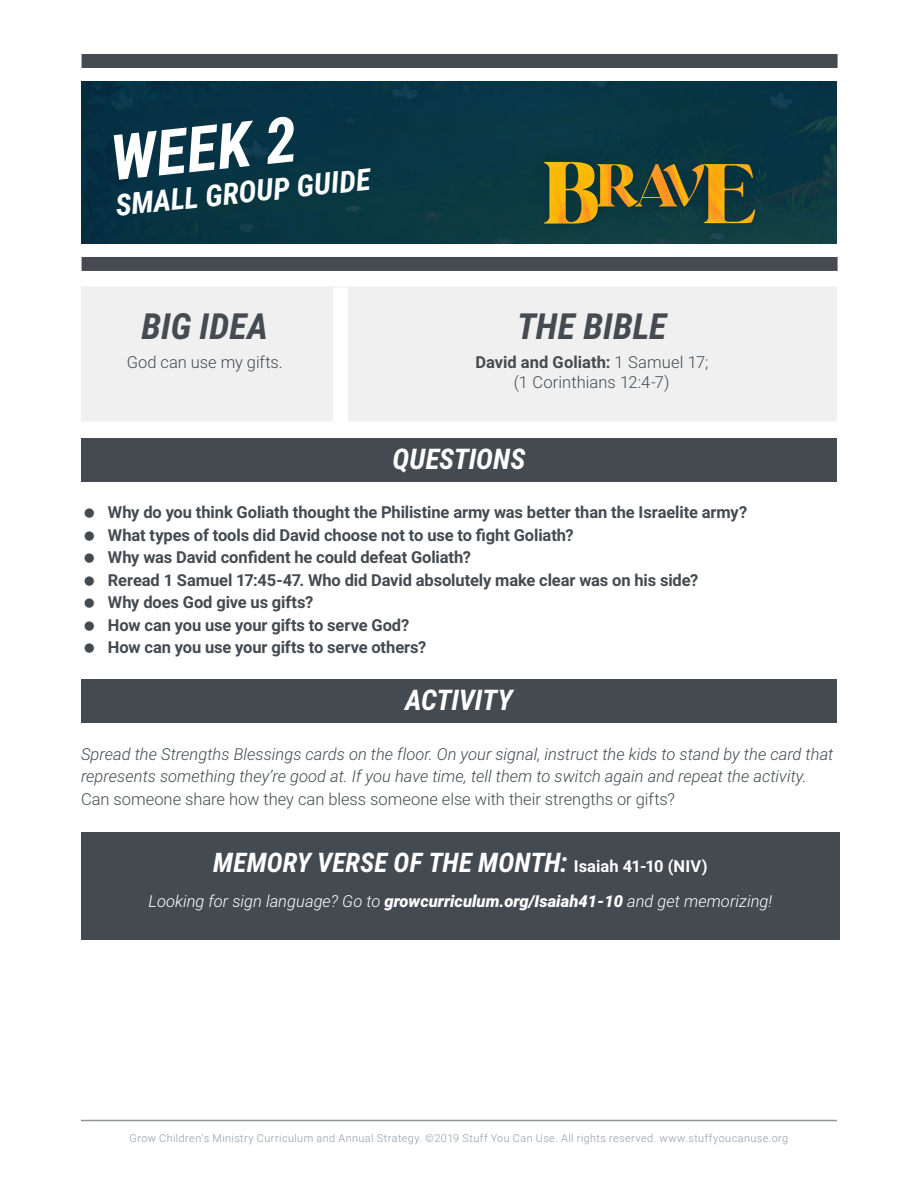
<style>
.page{position:relative;width:918px;height:1188px;background:#fff}
.page>*{position:absolute;margin:0;border:0;box-sizing:border-box;transform-origin:0 0}
.t1{font:italic 700 63px "Roboto Condensed";color:#fff}
.t2{font:italic 700 36px "Roboto Condensed";color:#454b51}
.t3{font:italic 700 30px "Roboto Condensed";color:#fff}
.t4{font:italic 700 28.5px "Roboto Condensed";letter-spacing:-.005em;color:#fff}
.t5{font:italic 700 27px "Roboto Condensed";letter-spacing:.005em;color:#fff}
.t6{font:700 16.5px/22.5px "Roboto";letter-spacing:-.005em;color:#434a50}
.t7{font:italic 300 16.5px/22.5px "Roboto";color:#434a50}
.t8{font:italic 300 16.5px "Roboto";color:#fff}
.t9{font:300 16.5px "Roboto";letter-spacing:-.005em;color:#444a50}
.t10{font:300 16.5px/19.8px "Roboto";color:#434a50;text-align:center}
.t11{font:300 10.8px "Roboto";letter-spacing:.04em;color:#8f99a6}
.s1{font-weight:700;color:#454b51}
.s2{font-family:"Roboto";font-style:normal;font-size:16.5px}
.s3{font-weight:900}
</style>
<div class="page">
<hr style="left:81px;top:1120px;width:756px;height:1px;background:#8d949e">
<div style="left:82px;top:54px;width:756px;height:14px;background:#454b51"></div>
<div style="left:82px;top:257px;width:756px;height:14px;background:#454b51"></div>
<img style="left:81px;top:81px;width:756px;height:162px">
<div style="left:81px;top:286px;width:756px;height:136px;background:#f0f0f0"></div>
<div style="left:333px;top:288px;width:15px;height:134px;background:#fff"></div>
<div style="left:81px;top:438px;width:756px;height:44px;background:#434a50"></div>
<div style="left:81px;top:679px;width:756px;height:44px;background:#434a50"></div>
<div style="left:81px;top:832px;width:759px;height:54px;background:#434a50"></div>
<div style="left:81px;top:872px;width:759px;height:59px;background:#434a50"></div>
<div style="left:81px;top:907px;width:759px;height:33px;background:#434a50"></div>
<h1 class="t1" style="left:106px;top:114px;width:188px;rotate:-6deg">WEEK 2</h1>
<h1 class="t1" style="left:151px;top:113px;width:135px;rotate:-6deg">eek 2</h1>
<h3 class="t3" style="left:113px;top:185px;width:258px;rotate:-6deg">SMALL GROUP GUIDE</h3>
<h3 class="t3" style="left:114px;top:188px;width:258px;rotate:-6deg">SMALL GROUP GUIDE</h3>
<h2 class="t2" style="left:142px;top:301px;width:128px">BIG IDEA</h2>
<p class="t10" style="left:127px;top:352px;width:158px">God can use my gifts.</p>
<h2 class="t2" style="left:517px;top:301px;width:151px">THE BIBLE</h2>
<p class="t10" style="left:475px;top:352px;width:234px"><span class="s1">David and Goliath:</span> 1 Samuel 17; (1 Corinthians 12:4-7)</p>
<h3 class="t4" style="left:393px;top:439px;width:134px">QUESTIONS</h3>
<p class="t6" style="left:108px;top:501px;width:641px">Why do you think Goliath thought the Philistine army was better than the Israelite army?<br>What types of tools did David choose not to use to fight Goliath?<br>Why was David confident he could defeat Goliath?<br>Reread 1 Samuel 17:45-47. Who did David absolutely make clear was on his side?<br>Why does God give us gifts?<br>How can you use your gifts to serve God?<br>How can you use your gifts to serve others?</p>
<h3 class="t4" style="left:405px;top:680px;width:109px">ACTIVITY</h3>
<p class="t7" style="left:81px;top:742px;width:754px">Spread the Strengths Blessings cards on the floor. On your signal, instruct the kids to stand by the card that represents something they’re good at. If you have time, tell them to switch again and repeat the activity.</p>
<p class="t9" style="left:81px;top:787px;width:595px">Can someone share how they can bless someone else with their strengths or gifts?</p>
<h3 class="t5" style="left:213px;top:843px;width:496px">MEMORY VERSE OF THE MONTH: <span class="s2">Isaiah 41-10 (NIV)</span></h3>
<p class="t8" style="left:149px;top:889px;width:625px">Looking for sign language? Go to <span class="s3">growcurriculum.org/Isaiah41-10</span> and get memorizing!</p>
<p class="t11" style="left:130px;top:1131px;width:660px">Grow Children's Ministry Curriculum and Annual Strategy. ©2019 Stuff You Can Use. All rights reserved. www.stuffyoucanuse.org</p>
</div>
